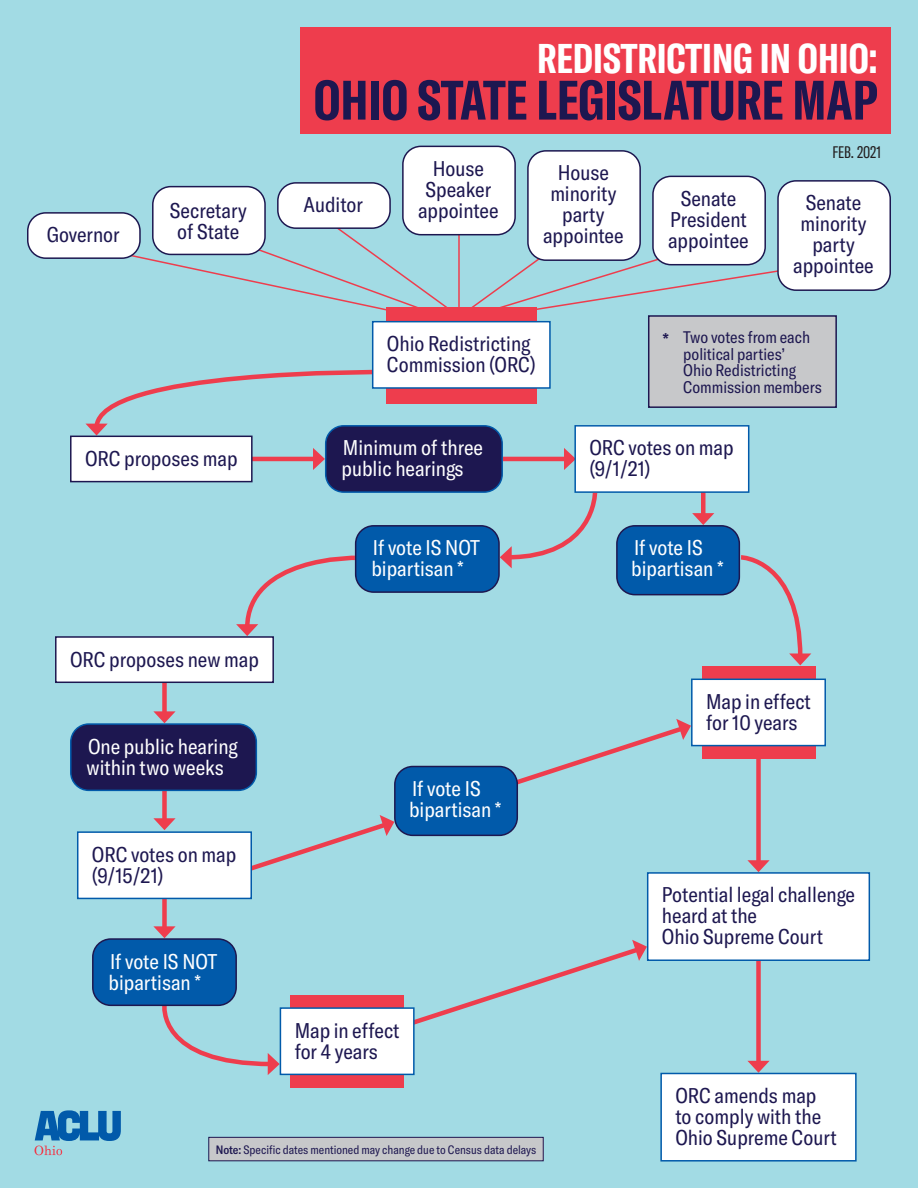
<style>
.page{position:relative;width:918px;height:1188px;background:#a2dbe4}
.page>*{position:absolute;margin:0;border:0;box-sizing:border-box;transform-origin:0 0}
.t1{font:700 extra-condensed 54.6px "GT America";color:#1d1750}
.t2{font:700 extra-condensed 40.95px "GT America";color:#fff}
.t3{font:condensed 21px/21px "GT America";color:#1d1750}
.t4{font:condensed 21px/21px "GT America";color:#fff}
.t5{font:condensed 16.5px/16.5px "GT America";color:#1d1750}
.t6{font:extra-condensed 16.5px "GT America";color:#231f20}
.t7{font:condensed 12px "GT America";color:#1d1750}
.s1{font-weight:700}
.s2{font-weight:500}
</style>
<div class="page">
<svg style="left:157px;top:1000px;width:123px;height:75px"></svg>
<hr style="left:252px;top:457px;width:65px;height:4px;background:#ee3d4d">
<svg style="left:313px;top:448px;width:12px;height:22px"></svg>
<div style="left:162px;top:650px;width:5px;height:66px;background:#ee3d4d"></div>
<svg style="left:153px;top:711px;width:23px;height:12px"></svg>
<div style="left:701px;top:452px;width:5px;height:65px;background:#ee3d4d"></div>
<svg style="left:692px;top:513px;width:22px;height:12px"></svg>
<div style="left:162px;top:757px;width:5px;height:65px;background:#ee3d4d"></div>
<svg style="left:153px;top:818px;width:23px;height:12px"></svg>
<div style="left:162px;top:865px;width:5px;height:65px;background:#ee3d4d"></div>
<svg style="left:153px;top:926px;width:23px;height:12px"></svg>
<div style="left:756px;top:758px;width:5px;height:106px;background:#ee3d4d"></div>
<svg style="left:747px;top:860px;width:23px;height:12px"></svg>
<div style="left:756px;top:959px;width:5px;height:106px;background:#ee3d4d"></div>
<svg style="left:747px;top:1061px;width:23px;height:12px"></svg>
<svg style="left:483px;top:719px;width:208px;height:66px"></svg>
<svg style="left:415px;top:940px;width:232px;height:85px"></svg>
<svg style="left:252px;top:815px;width:142px;height:56px"></svg>
<svg style="left:737px;top:553px;width:74px;height:112px"></svg>
<svg style="left:127px;top:215px;width:664px;height:103px"></svg>
<svg style="left:85px;top:369px;width:287px;height:67px"></svg>
<div style="left:300px;top:27px;width:591px;height:106px;background:#ee3d4d"></div>
<svg style="left:35px;top:1110px;width:86px;height:45px"></svg>
<div style="left:28px;top:213px;width:112px;height:45px;background:#fff;border-radius:18px"></div>
<div style="left:27px;top:212px;width:114px;height:47px;border:2px solid #1d1750;border-radius:18px"></div>
<div style="left:153px;top:187px;width:112px;height:67px;background:#fff;border-radius:18px"></div>
<div style="left:152px;top:186px;width:114px;height:69px;border:2px solid #1d1750;border-radius:18px"></div>
<div style="left:278px;top:183px;width:112px;height:45px;background:#fff;border-radius:18px"></div>
<div style="left:277px;top:182px;width:114px;height:47px;border:2px solid #1d1750;border-radius:18px"></div>
<div style="left:403px;top:146px;width:112px;height:89px;background:#fff;border-radius:18px"></div>
<div style="left:402px;top:146px;width:114px;height:89px;border:2px solid #1d1750;border-radius:18px"></div>
<div style="left:528px;top:151px;width:112px;height:109px;background:#fff;border-radius:18px"></div>
<div style="left:527px;top:150px;width:114px;height:111px;border:2px solid #1d1750;border-radius:18px"></div>
<div style="left:653px;top:176px;width:112px;height:89px;background:#fff;border-radius:18px"></div>
<div style="left:652px;top:176px;width:114px;height:89px;border:2px solid #1d1750;border-radius:18px"></div>
<div style="left:778px;top:181px;width:112px;height:109px;background:#fff;border-radius:18px"></div>
<div style="left:777px;top:180px;width:114px;height:111px;border:2px solid #1d1750;border-radius:18px"></div>
<div style="left:386px;top:307px;width:150px;height:97px;background:#ee3d4d"></div>
<div style="left:373px;top:322px;width:177px;height:66px;background:#fff"></div>
<div style="left:372px;top:321px;width:179px;height:68px;border:2px solid #015aaa"></div>
<hr style="left:503px;top:457px;width:65px;height:4px;background:#ee3d4d">
<svg style="left:564px;top:448px;width:10px;height:22px"></svg>
<div style="left:71px;top:436px;width:181px;height:46px;background:#fff"></div>
<div style="left:70px;top:436px;width:183px;height:46px;border:2px solid #1d1750"></div>
<div style="left:56px;top:637px;width:217px;height:45px;background:#fff"></div>
<div style="left:55px;top:636px;width:219px;height:47px;border:2px solid #1d1750"></div>
<div style="left:326px;top:426px;width:176px;height:66px;background:#1d1750;border-radius:18px"></div>
<div style="left:325px;top:425px;width:178px;height:68px;border:2px solid #015aaa;border-radius:18px"></div>
<div style="left:71px;top:724px;width:185px;height:66px;background:#1d1750;border-radius:18px"></div>
<div style="left:70px;top:723px;width:187px;height:68px;border:2px solid #015aaa;border-radius:18px"></div>
<div style="left:575px;top:426px;width:174px;height:66px;background:#fff"></div>
<div style="left:574px;top:425px;width:175px;height:68px;border:2px solid #015aaa"></div>
<div style="left:702px;top:666px;width:113px;height:93px;background:#ee3d4d"></div>
<div style="left:78px;top:832px;width:173px;height:66px;background:#fff"></div>
<div style="left:77px;top:831px;width:175px;height:68px;border:2px solid #015aaa"></div>
<svg style="left:236px;top:553px;width:123px;height:83px"></svg>
<div style="left:617px;top:526px;width:122px;height:69px;background:#015aaa;border-radius:18px"></div>
<div style="left:616px;top:525px;width:124px;height:70px;border:2px solid #1d1750;border-radius:18px"></div>
<div style="left:395px;top:767px;width:122px;height:68px;background:#015aaa;border-radius:18px"></div>
<div style="left:394px;top:766px;width:124px;height:70px;border:2px solid #1d1750;border-radius:18px"></div>
<div style="left:356px;top:526px;width:143px;height:66px;background:#015aaa;border-radius:18px"></div>
<div style="left:355px;top:525px;width:145px;height:68px;border:2px solid #1d1750;border-radius:18px"></div>
<div style="left:93px;top:939px;width:143px;height:66px;background:#015aaa;border-radius:18px"></div>
<div style="left:92px;top:938px;width:145px;height:68px;border:2px solid #1d1750;border-radius:18px"></div>
<svg style="left:500px;top:488px;width:99px;height:80px"></svg>
<div style="left:290px;top:995px;width:114px;height:92px;background:#ee3d4d"></div>
<div style="left:280px;top:1008px;width:134px;height:66px;background:#fff"></div>
<div style="left:280px;top:1007px;width:135px;height:68px;border:2px solid #015aaa"></div>
<div style="left:692px;top:679px;width:133px;height:67px;background:#fff"></div>
<div style="left:691px;top:679px;width:135px;height:67px;border:2px solid #015aaa"></div>
<div style="left:648px;top:873px;width:221px;height:87px;background:#fff"></div>
<div style="left:647px;top:872px;width:223px;height:89px;border:2px solid #015aaa"></div>
<div style="left:661px;top:1073px;width:195px;height:88px;background:#fff"></div>
<div style="left:660px;top:1073px;width:197px;height:89px;border:2px solid #015aaa"></div>
<div style="left:649px;top:316px;width:187px;height:91px;background:#c7c8ca"></div>
<div style="left:648px;top:315px;width:189px;height:93px;border:2px solid #1d1750"></div>
<div style="left:209px;top:1137px;width:334px;height:24px;background:#c7c8ca"></div>
<div style="left:209px;top:1137px;width:334px;height:24px;border:1px solid #1d1750"></div>
<p class="t2" style="left:537px;top:34px;width:342px">REDISTRICTING IN OHIO:</p>
<p class="t1" style="left:314px;top:67px;width:565px">OHIO STATE LEGISLATURE MAP</p>
<p class="t3" style="left:47px;top:225px;width:74px">Governor</p>
<p class="t3" style="left:170px;top:200px;width:78px;text-align:center">Secretary of State</p>
<p class="t3" style="left:304px;top:195px;width:61px">Auditor</p>
<p class="t3" style="left:418px;top:158px;width:82px;text-align:center">House<br>Speaker appointee</p>
<p class="t3" style="left:543px;top:163px;width:82px;text-align:center">House minority party appointee</p>
<p class="t3" style="left:387px;top:333px;width:150px">Ohio Redistricting<br>Commission (ORC)</p>
<p class="t6" style="left:832px;top:143px;width:50px">FEB. 2021</p>
<p class="t3" style="left:668px;top:188px;width:82px;text-align:center">Senate<br>President appointee</p>
<p class="t3" style="left:793px;top:193px;width:82px;text-align:center">Senate minority party appointee</p>
<p class="t5" style="left:683px;top:329px;width:140px;text-indent:-20px"><span class="s1">*</span> Two votes from each political parties’<br>Ohio Redistricting<br>Commission members</p>
<p class="t3" style="left:85px;top:448px;width:154px">ORC proposes map</p>
<p class="t3" style="left:70px;top:649px;width:190px">ORC proposes new map</p>
<p class="t4" style="left:87px;top:736px;width:153px">One public hearing within two weeks</p>
<p class="t3" style="left:92px;top:844px;width:146px">ORC votes on map (9/15/21)</p>
<p class="t4" style="left:109px;top:951px;width:110px">If vote IS NOT bipartisan *</p>
<p class="t4" style="left:341px;top:438px;width:143px">Minimum of three public hearings</p>
<p class="t4" style="left:371px;top:538px;width:110px">If vote IS NOT bipartisan *</p>
<p class="t4" style="left:409px;top:778px;width:94px">If vote IS bipartisan *</p>
<p class="t3" style="left:295px;top:1020px;width:106px">Map in effect for 4 years</p>
<p class="t7" style="left:216px;top:1143px;width:322px"><span class="s2">Note:</span> Specific dates mentioned may change due to Census data delays</p>
<p class="t3" style="left:589px;top:438px;width:146px">ORC votes on map (9/1/21)</p>
<p class="t4" style="left:631px;top:538px;width:94px">If vote IS bipartisan *</p>
<p class="t3" style="left:706px;top:691px;width:106px">Map in effect for 10 years</p>
<p class="t3" style="left:662px;top:885px;width:195px">Potential legal challenge heard at the<br>Ohio Supreme Court</p>
<p class="t3" style="left:675px;top:1085px;width:163px">ORC amends map to comply with the<br>Ohio Supreme Court</p>
</div>
